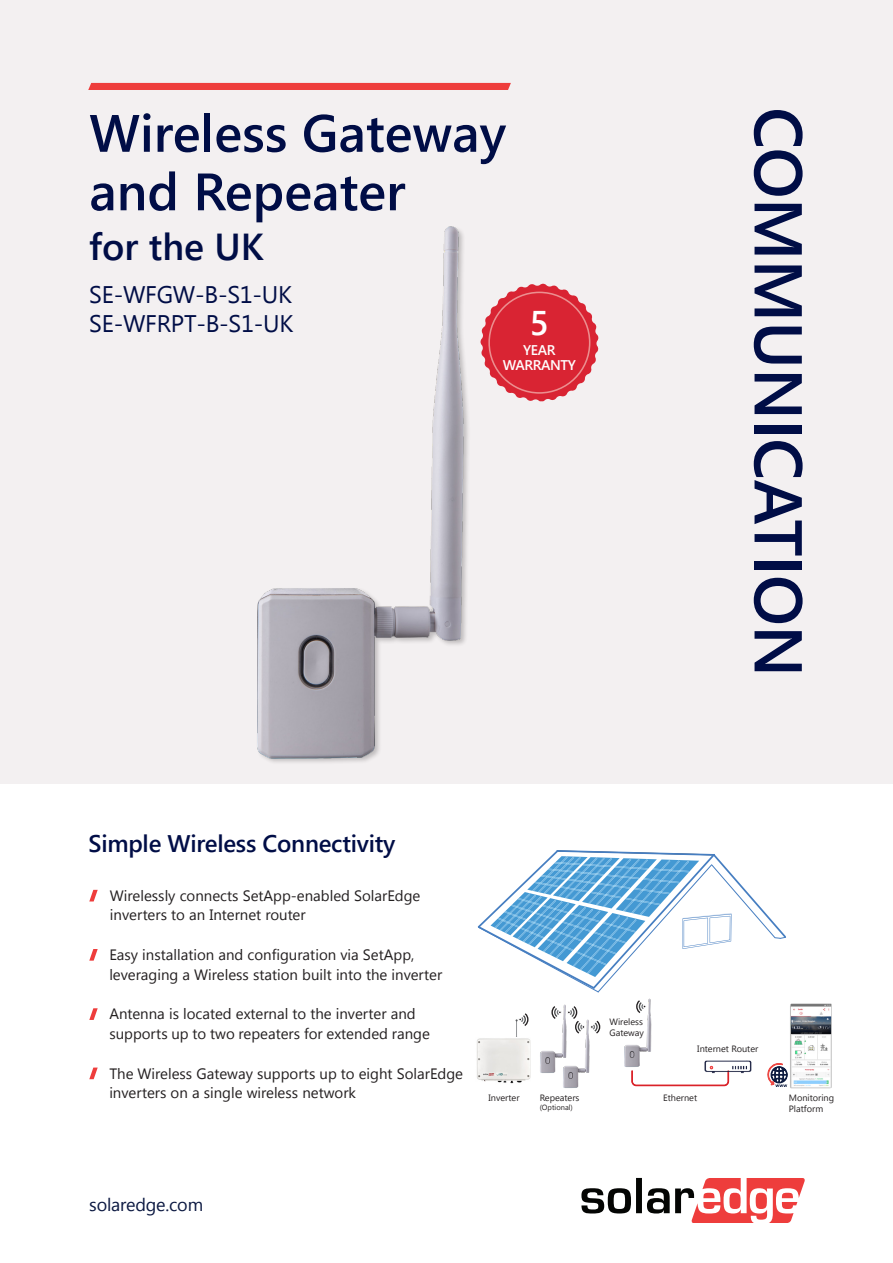
<style>
.page{position:relative;width:893px;height:1263px;background:#fff}
.page>*{position:absolute;margin:0;border:0;box-sizing:border-box;transform-origin:0 0}
.t1{font:600 67.5px "Segoe UI";letter-spacing:-.01em;color:#000d46}
.t2{font:600 52.5px/58.5px "Segoe UI";color:#000d46}
.t3{font:600 37.5px "Segoe UI";color:#000d46}
.t4{font:600 34.2px "Segoe UI";color:#fff}
.t5{font:24px "Segoe UI";letter-spacing:-.01em;color:#000d46}
.t6{font:600 24px "Segoe UI";letter-spacing:-.01em;color:#000d46}
.t7{font:18px "Segoe UI";letter-spacing:-.01em;color:#0b1841}
.Body_running_text{font:15px/19.6px "Segoe UI";color:#231f20}
.t8{font:600 14.1px "Segoe UI";letter-spacing:-.03em;color:#fff}
.t9{font:9.15px/10.9px "Segoe UI";color:#231f20}
.t10{font:7.5px "Segoe UI";color:#231f20}
</style>
<div class="page">
<div style="left:0;top:0;width:893px;height:1249px;background:#f3f0f1"></div>
<div style="left:0;top:784px;width:893px;height:479px;background:#fff"></div>
<div style="left:88px;top:83px;width:423px;height:7px;background:#ee3d3c"></div>
<svg style="left:89px;top:890px;width:9px;height:11px"></svg>
<svg style="left:89px;top:1008px;width:9px;height:12px"></svg>
<svg style="left:89px;top:949px;width:9px;height:12px"></svg>
<svg style="left:89px;top:1067px;width:9px;height:12px"></svg>
<svg style="left:581px;top:1178px;width:224px;height:45px"></svg>
<img style="left:257px;top:226px;width:285px;height:537px">
<svg style="left:480px;top:284px;width:119px;height:117px"></svg>
<div style="left:488px;top:292px;width:102px;height:102px;border:2px solid #ec8e8f;border-radius:50%"></div>
<img style="left:624px;top:1044px;width:27px;height:23px">
<img style="left:563px;top:1044px;width:27px;height:44px">
<img style="left:540px;top:1044px;width:33px;height:32px">
<img style="left:787px;top:1003px;width:45px;height:86px">
<svg style="left:477px;top:850px;width:311px;height:194px"></svg>
<svg style="left:632px;top:1070px;width:97px;height:16px"></svg>
<svg style="left:767px;top:1063px;width:20px;height:24px"></svg>
<img style="left:701px;top:1060px;width:51px;height:17px">
<img style="left:477px;top:1038px;width:55px;height:46px">
<p class="t2" style="left:89px;top:103px;width:418px">Wireless Gateway and Repeater</p>
<p class="t3" style="left:89px;top:216px;width:176px">for the UK</p>
<p class="t5" style="left:89px;top:278px;width:204px">SE-WFGW S-B- 1-UK</p>
<p class="t5" style="left:89px;top:306px;width:206px">SE-WFRPT S-B- 1-UK</p>
<p class="t4" style="left:530px;top:295px;width:21px">5</p>
<p class="t8" style="left:523px;top:338px;width:34px">YEAR</p>
<p class="t8" style="left:503px;top:354px;width:75px">WARRANTY</p>
<p class="t1" style="left:833px;top:107px;width:571px;rotate:90deg">COMMUNICATION</p>
<p class="t6" style="left:89px;top:824px;width:308px">Simple Wireless Connectivity</p>
<p class="Body_running_text" style="left:110px;top:885px;width:312px">Wirelessly connects SetApp-enabled SolarEdge inverters to an Internet router</p>
<p class="Body_running_text" style="left:109px;top:944px;width:307px">Easy installation and configuration via SetApp,</p>
<p class="Body_running_text" style="left:109px;top:964px;width:334px">leveraging a Wireless station built into the inverter</p>
<p class="Body_running_text" style="left:109px;top:1004px;width:308px">Antenna is located external to the inverter and</p>
<p class="Body_running_text" style="left:109px;top:1023px;width:322px">supports up to two repeaters for extended range</p>
<p class="Body_running_text" style="left:109px;top:1063px;width:355px">The Wireless Gateway supports up to eight SolarEdge</p>
<p class="Body_running_text" style="left:109px;top:1082px;width:248px">inverters on a single wireless network</p>
<p class="t9" style="left:488px;top:1092px;width:33px">Inverter</p>
<p class="t9" style="left:540px;top:1092px;width:41px">Repeaters</p>
<p class="t10" style="left:540px;top:1102px;width:35px">(Optional(</p>
<p class="t9" style="left:609px;top:1015px;width:36px">Wireless<br>Gateway</p>
<p class="t9" style="left:697px;top:1043px;width:62px">Internet Router</p>
<p class="t9" style="left:663px;top:1092px;width:35px">Ethernet</p>
<p class="t9" style="left:789px;top:1092px;width:47px">Monitoring</p>
<p class="t9" style="left:789px;top:1103px;width:36px">Platform</p>
<p class="t7" style="left:89px;top:1192px;width:115px">solaredge.com</p>
</div>
